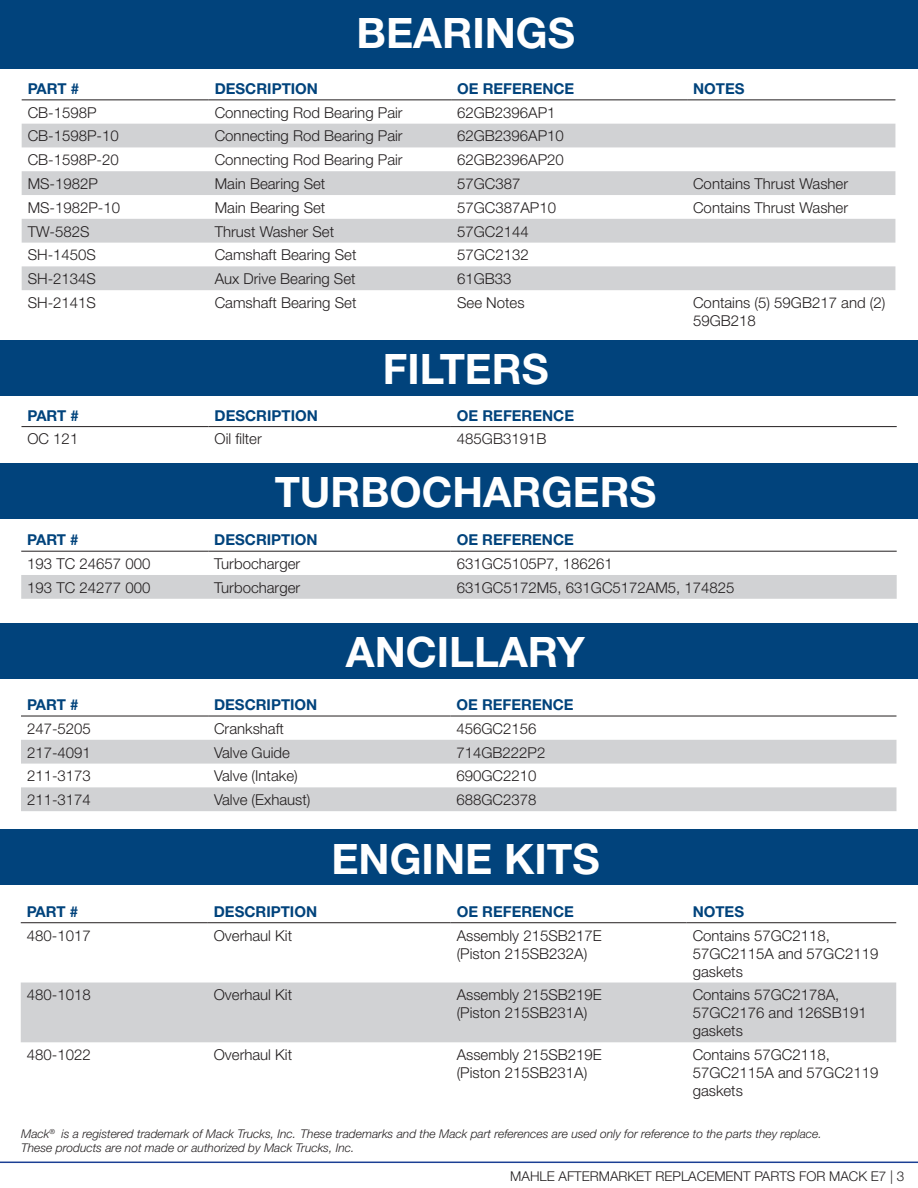
<style>
.page{position:relative;width:918px;height:1188px;background:#fff}
.page>*{position:absolute;margin:0;border:0;box-sizing:border-box;transform-origin:0 0}
.t1{font:700 42px "Helvetica Neue";color:#fff}
.t2{font:300 15px/18px "Helvetica Neue";color:#231f20}
.t3{font:700 15px "Helvetica Neue";color:#01437c}
.t4{font:300 13.5px "Helvetica Neue";color:#231f20}
.t5{font:italic 300 12px/14.4px "Helvetica Neue";color:#231f20}
</style>
<div class="page">
<div style="left:0;top:623px;width:918px;height:56px;background:#01437c"></div>
<div style="left:0;top:830px;width:918px;height:55px;background:#01437c"></div>
<svg style="left:21px;top:740px;width:875px;height:71px;fill:#d1d2d4"></svg>
<hr style="left:21px;top:716px;width:187px;height:1px;background:#231f20">
<hr style="left:208px;top:716px;width:242px;height:1px;background:#231f20">
<hr style="left:450px;top:716px;width:446px;height:1px;background:#231f20">
<div style="left:21px;top:983px;width:875px;height:59px;background:#d1d2d4"></div>
<hr style="left:21px;top:922px;width:187px;height:1px;background:#231f20">
<hr style="left:208px;top:922px;width:243px;height:1px;background:#231f20">
<hr style="left:451px;top:922px;width:236px;height:1px;background:#231f20">
<hr style="left:687px;top:922px;width:209px;height:1px;background:#231f20">
<div style="left:21px;top:575px;width:876px;height:24px;background:#d1d2d4"></div>
<hr style="left:21px;top:551px;width:187px;height:1px;background:#231f20">
<hr style="left:208px;top:551px;width:243px;height:1px;background:#231f20">
<hr style="left:451px;top:551px;width:446px;height:1px;background:#231f20">
<div style="left:0;top:0;width:918px;height:68px;background:#01437c"></div>
<svg style="left:22px;top:124px;width:873px;height:166px;fill:#d1d2d4"></svg>
<hr style="left:22px;top:99px;width:187px;height:1px;background:#231f20">
<hr style="left:209px;top:99px;width:242px;height:1px;background:#231f20">
<hr style="left:451px;top:99px;width:236px;height:1px;background:#231f20">
<hr style="left:687px;top:99px;width:208px;height:1px;background:#231f20">
<hr style="left:21px;top:426px;width:188px;height:1px;background:#231f20">
<hr style="left:209px;top:426px;width:242px;height:1px;background:#231f20">
<hr style="left:451px;top:426px;width:446px;height:1px;background:#231f20">
<hr style="left:0;top:1162px;width:918px;height:1px;background:#1b3f94">
<div style="left:0;top:340px;width:918px;height:55px;background:#01437c"></div>
<div style="left:0;top:463px;width:918px;height:55px;background:#01437c"></div>
<p class="t1" style="left:356px;top:7px;width:220px">BEARINGS</p>
<p class="t3" style="left:28px;top:79px;width:53px">PART #</p>
<p class="t3" style="left:215px;top:79px;width:105px">DESCRIPTION</p>
<p class="t3" style="left:457px;top:79px;width:119px">OE REFERENCE</p>
<p class="t3" style="left:693px;top:79px;width:53px">NOTES</p>
<p class="t2" style="left:28px;top:103px;width:70px">CB-1598P</p>
<p class="t2" style="left:215px;top:103px;width:189px">Connecting Rod Bearing Pair</p>
<p class="t2" style="left:457px;top:103px;width:100px">62GB2396AP1</p>
<p class="t2" style="left:28px;top:127px;width:93px">CB-1598P-10</p>
<p class="t2" style="left:215px;top:127px;width:189px">Connecting Rod Bearing Pair</p>
<p class="t2" style="left:457px;top:127px;width:108px">62GB2396AP10</p>
<p class="t2" style="left:28px;top:151px;width:93px">CB-1598P-20</p>
<p class="t2" style="left:215px;top:151px;width:189px">Connecting Rod Bearing Pair</p>
<p class="t2" style="left:457px;top:151px;width:108px">62GB2396AP20</p>
<p class="t2" style="left:28px;top:174px;width:72px">MS-1982P</p>
<p class="t2" style="left:215px;top:174px;width:112px">Main Bearing Set</p>
<p class="t2" style="left:457px;top:174px;width:65px">57GC387</p>
<p class="t2" style="left:693px;top:174px;width:157px">Contains Thrust Washer</p>
<p class="t2" style="left:28px;top:198px;width:94px">MS-1982P-10</p>
<p class="t2" style="left:215px;top:198px;width:112px">Main Bearing Set</p>
<p class="t2" style="left:457px;top:198px;width:100px">57GC387AP10</p>
<p class="t2" style="left:693px;top:198px;width:157px">Contains Thrust Washer</p>
<p class="t2" style="left:28px;top:222px;width:63px">TW-582S</p>
<p class="t2" style="left:215px;top:222px;width:121px">Thrust Washer Set</p>
<p class="t2" style="left:457px;top:222px;width:73px">57GC2144</p>
<p class="t2" style="left:28px;top:246px;width:70px">SH-1450S</p>
<p class="t2" style="left:215px;top:246px;width:143px">Camshaft Bearing Set</p>
<p class="t2" style="left:457px;top:246px;width:73px">57GC2132</p>
<p class="t2" style="left:28px;top:270px;width:70px">SH-2134S</p>
<p class="t2" style="left:215px;top:270px;width:142px">Aux Drive Bearing Set</p>
<p class="t2" style="left:457px;top:270px;width:56px">61GB33</p>
<p class="t2" style="left:28px;top:293px;width:70px">SH-2141S</p>
<p class="t2" style="left:215px;top:293px;width:143px">Camshaft Bearing Set</p>
<p class="t2" style="left:457px;top:293px;width:69px">See Notes</p>
<p class="t2" style="left:693px;top:293px;width:194px">Contains (5) 59GB217 and (2)<br>59GB218</p>
<p class="t1" style="left:383px;top:343px;width:167px">FILTERS</p>
<p class="t3" style="left:27px;top:406px;width:53px">PART #</p>
<p class="t3" style="left:215px;top:406px;width:105px">DESCRIPTION</p>
<p class="t3" style="left:457px;top:406px;width:119px">OE REFERENCE</p>
<p class="t2" style="left:27px;top:430px;width:52px">OC 121</p>
<p class="t2" style="left:215px;top:430px;width:49px">Oil filter</p>
<p class="t2" style="left:457px;top:430px;width:91px">485GB3191B</p>
<h1 class="t1" style="left:275px;top:466px;width:383px">TURBOCHARGERS</h1>
<p class="t3" style="left:27px;top:531px;width:53px">PART #</p>
<p class="t3" style="left:214px;top:531px;width:105px">DESCRIPTION</p>
<p class="t3" style="left:457px;top:531px;width:119px">OE REFERENCE</p>
<p class="t2" style="left:27px;top:554px;width:125px">193 TC 24657 000</p>
<p class="t2" style="left:214px;top:554px;width:87px">Turbocharger</p>
<p class="t2" style="left:457px;top:554px;width:158px">631GC5105P7, 186261</p>
<p class="t2" style="left:27px;top:578px;width:125px">193 TC 24277 000</p>
<p class="t2" style="left:214px;top:578px;width:87px">Turbocharger</p>
<p class="t2" style="left:457px;top:578px;width:279px">631GC5172M5, 631GC5172AM5, 174825</p>
<h1 class="t1" style="left:346px;top:626px;width:240px">ANCILLARY</h1>
<p class="t3" style="left:27px;top:695px;width:53px">PART #</p>
<p class="t3" style="left:214px;top:695px;width:105px">DESCRIPTION</p>
<p class="t3" style="left:456px;top:695px;width:119px">OE REFERENCE</p>
<p class="t2" style="left:27px;top:719px;width:65px">247-5205</p>
<p class="t2" style="left:214px;top:719px;width:72px">Crankshaft</p>
<p class="t2" style="left:456px;top:719px;width:82px">456GC2156</p>
<p class="t2" style="left:27px;top:743px;width:65px">217-4091</p>
<p class="t2" style="left:214px;top:743px;width:77px">Valve Guide</p>
<p class="t2" style="left:456px;top:743px;width:90px">714GB222P2</p>
<p class="t2" style="left:27px;top:767px;width:65px">211-3173</p>
<p class="t2" style="left:214px;top:767px;width:85px">Valve (Intake)</p>
<p class="t2" style="left:456px;top:767px;width:82px">690GC2210</p>
<p class="t2" style="left:27px;top:791px;width:65px">211-3174</p>
<p class="t2" style="left:214px;top:791px;width:98px">Valve (Exhaust)</p>
<p class="t2" style="left:456px;top:791px;width:82px">688GC2378</p>
<h1 class="t1" style="left:331px;top:833px;width:270px">ENGINE KITS</h1>
<p class="t3" style="left:27px;top:902px;width:53px">PART #</p>
<p class="t3" style="left:214px;top:902px;width:105px">DESCRIPTION</p>
<p class="t3" style="left:457px;top:902px;width:119px">OE REFERENCE</p>
<p class="t3" style="left:693px;top:902px;width:53px">NOTES</p>
<p class="t2" style="left:27px;top:926px;width:65px">480-1017</p>
<p class="t2" style="left:214px;top:926px;width:80px">Overhaul Kit</p>
<p class="t2" style="left:457px;top:926px;width:147px">Assembly 215SB217E</p>
<p class="t2" style="left:457px;top:944px;width:132px">(Piston 215SB232A)</p>
<p class="t2" style="left:693px;top:926px;width:187px">Contains 57GC2118,<br>57GC2115A and 57GC2119 gaskets</p>
<p class="t2" style="left:27px;top:986px;width:65px">480-1018</p>
<p class="t2" style="left:214px;top:986px;width:80px">Overhaul Kit</p>
<p class="t2" style="left:457px;top:986px;width:147px">Assembly 215SB219E</p>
<p class="t2" style="left:457px;top:1004px;width:132px">(Piston 215SB231A)</p>
<p class="t2" style="left:27px;top:1045px;width:65px">480-1022</p>
<p class="t2" style="left:214px;top:1045px;width:80px">Overhaul Kit</p>
<p class="t2" style="left:457px;top:1045px;width:147px">Assembly 215SB219E</p>
<p class="t2" style="left:457px;top:1063px;width:132px">(Piston 215SB231A)</p>
<p class="t2" style="left:693px;top:986px;width:175px">Contains 57GC2178A,<br>57GC2176 and 126SB191 gaskets</p>
<p class="t2" style="left:693px;top:1045px;width:187px">Contains 57GC2118,<br>57GC2115A and 57GC2119 gaskets</p>
<p class="t5" style="left:21px;top:1126px;width:802px">Mack<sup>®</sup> is a registered trademark of Mack Trucks, Inc. These trademarks and the Mack part references are used only for reference to the parts they replace.<br>These products are not made or authorized by Mack Trucks, Inc.</p>
<p class="t4" style="left:510px;top:1168px;width:396px">MAHLE AFTERMARKET REPLACEMENT PARTS FOR MACK E7 | 3</p>
</div>
